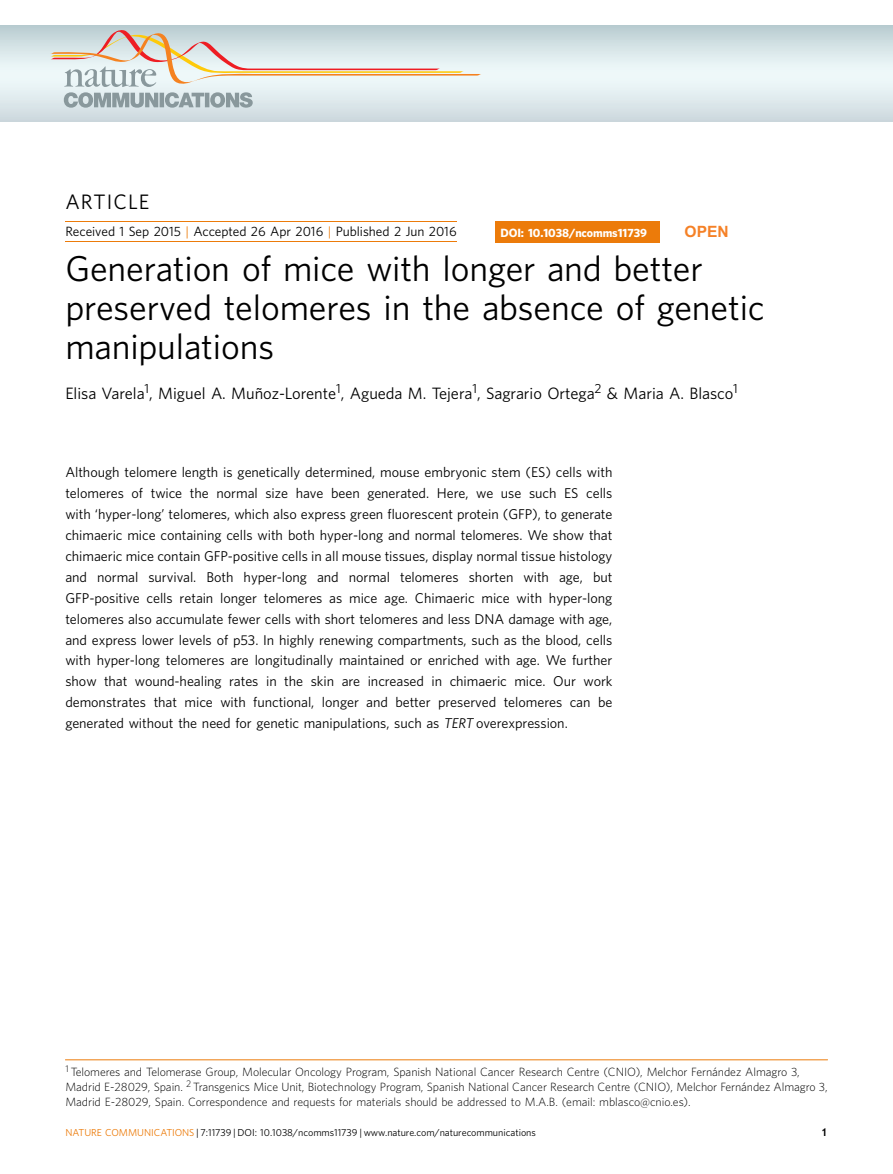
<style>
.page{position:relative;width:893px;height:1174px;background:#fff}
.page>*{position:absolute;margin:0;border:0;box-sizing:border-box;transform-origin:0 0}
.t1{font:35.85px/38.8px "Adv O Tea 1 a 7398";color:#000}
.t2{font:20.85px "Adv O Tea 1 a 7398";letter-spacing:.055em;color:#000}
.t3{font:16.5px "Adv O Tea 1 a 7398";color:#000}
.t4{font:700 15.6px "Arial";color:#f58127}
.t5{font:14.25px/20.9px "Adv O Tea 1 a 7398";color:#000;text-align:justify}
.t6{font:13.5px "Adv O Tea 1 a 7398";color:#000}
.t7{font:12px/14.9px "Adv O Tf 23 bb 480";color:#000}
.t8{font:12px "Adv O Tcb 88 df 00";color:#fff}
.t9{font:10.8px "Adv T Tda 6 f 6 cb 8.B";color:#000}
.t10{font:10.05px "Adv O Tea 1 a 7398";color:#000}
.s1{color:#ec7b0a}
.s2{font-family:"Adv OT9 bd 21 c 25.I"}
</style>
<div class="page">
<hr style="left:65px;top:221px;width:392px;height:1px;background:#ec7b0a">
<hr style="left:65px;top:242px;width:392px;height:1px;background:#ec7b0a">
<div style="left:496px;top:222px;width:164px;height:21px;background:#ec7b0a"></div>
<hr style="left:65px;top:1059px;width:763px;height:1px;background:#ec7b0a">
<svg style="left:0;top:26px;width:893px;height:96px;background:#d8e5e8"></svg>
<svg style="left:50px;top:30px;width:431px;height:78px;background:#d8dad6"></svg>
<h2 class="t2" style="left:65px;top:194px;width:85px">ARTICLE</h2>
<p class="t6" style="left:65px;top:226px;width:393px">Received 1 Sep 2015 <span class="s1">|</span> Accepted 26 Apr 2016 <span class="s1">|</span> Published 2 Jun 2016</p>
<h1 class="t1" style="left:65px;top:252px;width:700px">Generation of mice with longer and better preserved telomeres in the absence of genetic manipulations</h1>
<p class="t3" style="left:65px;top:387px;width:674px">Elisa Varela<sup>1</sup>, Miguel A. Mun˜oz-Lorente<sup>1</sup>, Agueda M. Tejera<sup>1</sup>, Sagrario Ortega<sup>2</sup> &amp; Maria A. Blasco<sup>1</sup></p>
<p class="t8" style="left:500px;top:228px;width:148px">DOI: 10.1038/ncomms11739</p>
<p class="t4" style="left:684px;top:222px;width:46px">OPEN</p>
<p class="t5" style="left:65px;top:463px;width:548px">Although telomere length is genetically determined, mouse embryonic stem (ES) cells with telomeres of twice the normal size have been generated. Here, we use such ES cells with ‘hyper-long’ telomeres, which also express green fluorescent protein (GFP), to generate chimaeric mice containing cells with both hyper-long and normal telomeres. We show that chimaeric mice contain GFP-positive cells in all mouse tissues, display normal tissue histology and normal survival. Both hyper-long and normal telomeres shorten with age, but GFP-positive cells retain longer telomeres as mice age. Chimaeric mice with hyper-long telomeres also accumulate fewer cells with short telomeres and less DNA damage with age, and express lower levels of p53. In highly renewing compartments, such as the blood, cells with hyper-long telomeres are longitudinally maintained or enriched with age. We further show that wound-healing rates in the skin are increased in chimaeric mice. Our work demonstrates that mice with functional, longer and better preserved telomeres can be generated without the need for genetic manipulations, such as <span class="s2">TERT</span> overexpression.</p>
<p class="t7" style="left:65px;top:1065px;width:764px"><sup>1</sup> Telomeres and Telomerase Group, Molecular Oncology Program, Spanish National Cancer Research Centre (CNIO), Melchor Ferna´ndez Almagro 3,<br>Madrid E-28029, Spain. <sup>2</sup> Transgenics Mice Unit, Biotechnology Program, Spanish National Cancer Research Centre (CNIO), Melchor Ferna´ndez Almagro 3,<br>Madrid E-28029, Spain. Correspondence and requests for materials should be addressed to M.A.B. (email: mblasco@cnio.es).</p>
<p class="t10" style="left:65px;top:1128px;width:472px"><span class="s1">NATURE COMMUNICATIONS</span> | 7:11739 | DOI: 10.1038/ncomms11739 | www.nature.com/naturecommunications</p>
<p class="t9" style="left:821px;top:1128px;width:8px">1</p>
</div>
